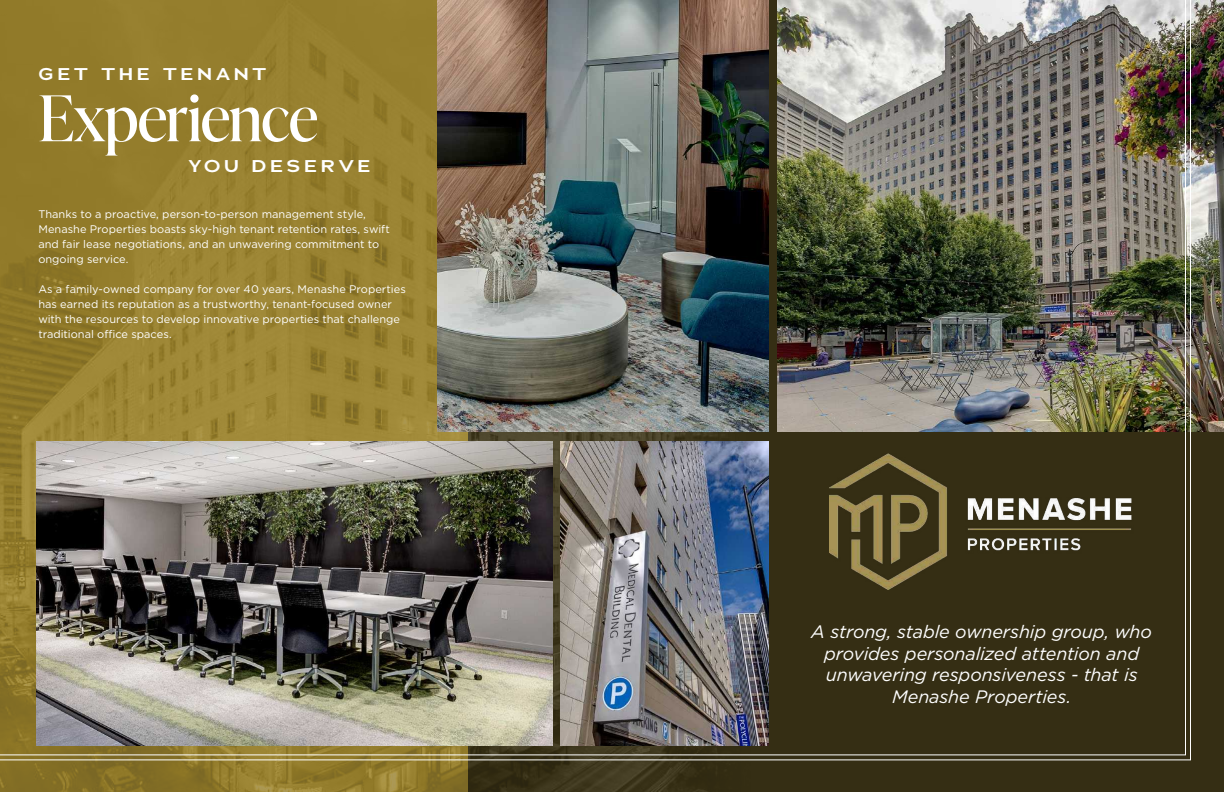
<style>
.page{position:relative;width:1224px;height:792px;background:#fff}
.page>*{position:absolute;margin:0;border:0;box-sizing:border-box;transform-origin:0 0}
.t1{font:63px "Ivy Presto Display";letter-spacing:-.01em;color:#fff}
.t2{font:italic 18px/21.6px "Gotham";letter-spacing:-.01em;color:#fff;text-align:center}
.t3{font:600 17px "Adrianna Extended";letter-spacing:.2em;color:#fff}
.t4{font:11px/15px "Gotham";color:#fff}
</style>
<div class="page">
<div style="left:468px;top:0;width:756px;height:792px;background:#352e14"></div>
<img style="left:0;top:761px;width:706px;height:31px">
<img style="left:1192px;top:0;width:32px;height:432px">
<img style="left:0;top:0;width:1192px;height:761px">
<img style="left:829px;top:454px;width:305px;height:136px">
<h3 class="t3" style="left:38px;top:62px;width:230px">GET THE TENANT</h3>
<h1 class="t1" style="left:38px;top:73px;width:281px">Experience</h1>
<h3 class="t3" style="left:188px;top:155px;width:184px">YOU DESERVE</h3>
<p class="t4" style="left:38px;top:207px;width:353px">Thanks to a proactive, person-to-person management style, Menashe Properties boasts sky-high tenant retention rates, swift and fair lease negotiations, and an unwavering commitment to ongoing service.</p>
<p class="t4" style="left:38px;top:282px;width:369px">As a family-owned company for over 40 years, Menashe Properties has earned its reputation as a trustworthy, tenant-focused owner with the resources to develop innovative properties that challenge traditional office spaces.</p>
<h2 class="t2" style="left:811px;top:620px;width:342px">A strong, stable ownership group, who provides personalized attention and unwavering responsiveness - that is Menashe Properties.</h2>
</div>
